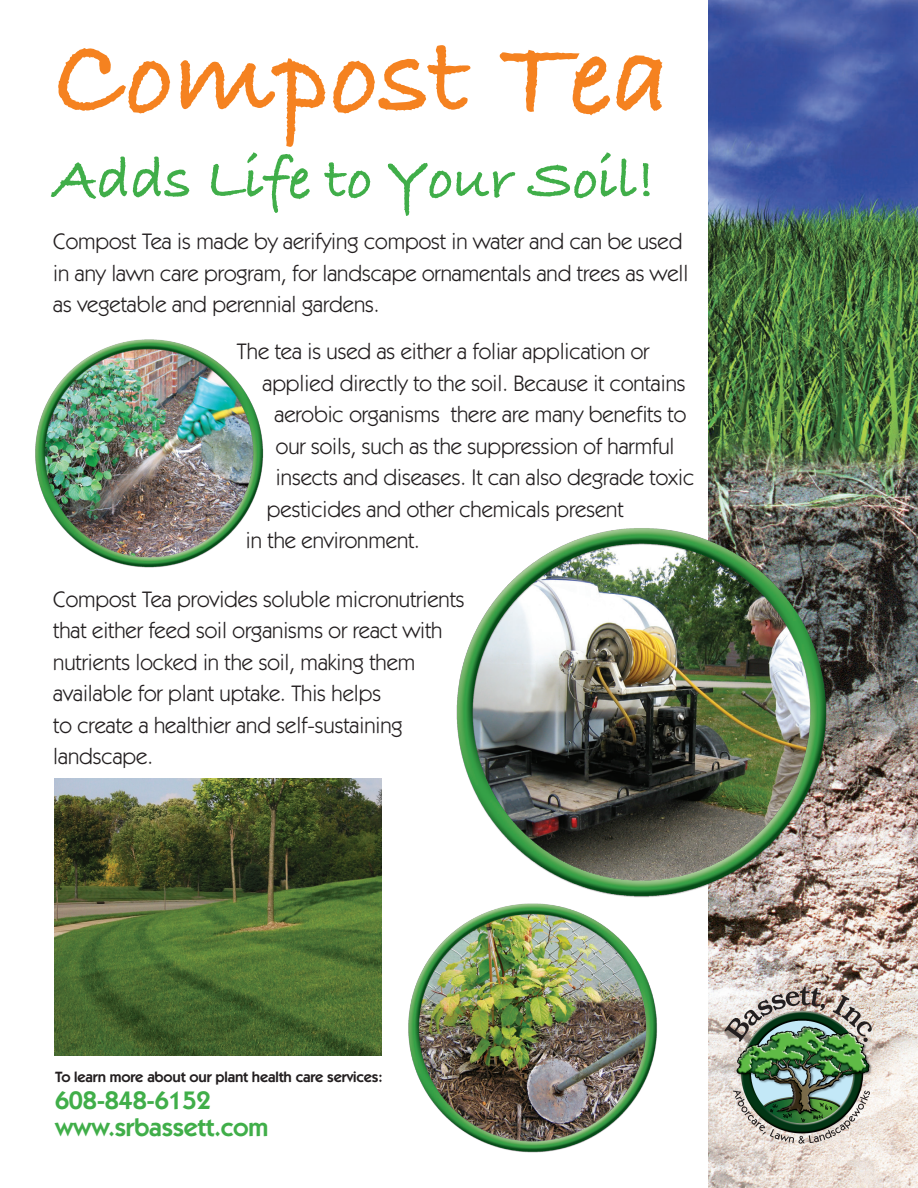
<style>
.page{position:relative;width:918px;height:1188px;background:#fff}
.page>*{position:absolute;margin:0;border:0;box-sizing:border-box;transform-origin:0 0}
.t1{font:114px "Bradley Hand ITCTT Bold";color:#f58220}
.t2{font:60px "Bradley Hand ITCTT Bold";letter-spacing:-.005em;color:#40ae49}
.t3{font:600 25.5px/27px "Itc Kabel";letter-spacing:-.01em;color:#40ae49}
.t4{font:22.5px/31.5px "Itc Kabel";letter-spacing:-.005em;color:#231f20}
.t5{font:600 15px "Itc Kabel";letter-spacing:-.01em;color:#231f20}
</style>
<div class="page">
<img style="left:708px;top:0;width:210px;height:1188px">
<img style="left:456px;top:526px;width:371px;height:372px">
<img style="left:54px;top:778px;width:327px;height:278px">
<img style="left:35px;top:339px;width:229px;height:228px">
<img style="left:408px;top:903px;width:249px;height:249px">
<img style="left:724px;top:987px;width:148px;height:157px">
<img style="left:733px;top:1090px;width:137px;height:54px">
<img style="left:724px;top:987px;width:101px;height:55px">
<svg style="left:833px;top:995px;width:40px;height:47px;background:#a4a595"></svg>
<p class="t1" style="left:53px;top:-10px;width:619px">Compost Tea</p>
<p class="t2" style="left:53px;top:133px;width:604px">Adds Life to Your Soil!</p>
<p class="t4" style="left:53px;top:226px;width:637px">Compost Tea is made by aerifying compost in water and can be used in any lawn care program, for landscape ornamentals and trees as well as vegetable and perennial gardens.</p>
<p class="t4" style="left:237px;top:336px;width:414px">The tea is used as either a foliar application or</p>
<p class="t4" style="left:262px;top:367px;width:425px">applied directly to the soil. Because it contains</p>
<p class="t4" style="left:274px;top:399px;width:413px">aerobic organisms there are many benefits to</p>
<p class="t4" style="left:276px;top:430px;width:400px">our soils, such as the suppression of harmful</p>
<p class="t4" style="left:276px;top:462px;width:420px">insects and diseases. It can also degrade toxic</p>
<p class="t4" style="left:267px;top:493px;width:358px">pesticides and other chemicals present</p>
<p class="t4" style="left:246px;top:525px;width:176px">in the environment.</p>
<p class="t4" style="left:53px;top:583px;width:413px">Compost Tea provides soluble micronutrients that either feed soil organisms or react with nutrients locked in the soil, making them available for plant uptake. This helps<br>to create a healthier and self-sustaining landscape.</p>
<p class="t5" style="left:55px;top:1068px;width:329px">To learn more about our plant health care services:</p>
<p class="t3" style="left:55px;top:1087px;width:215px">608-848-6152 www.srbassett.com</p>
</div>
